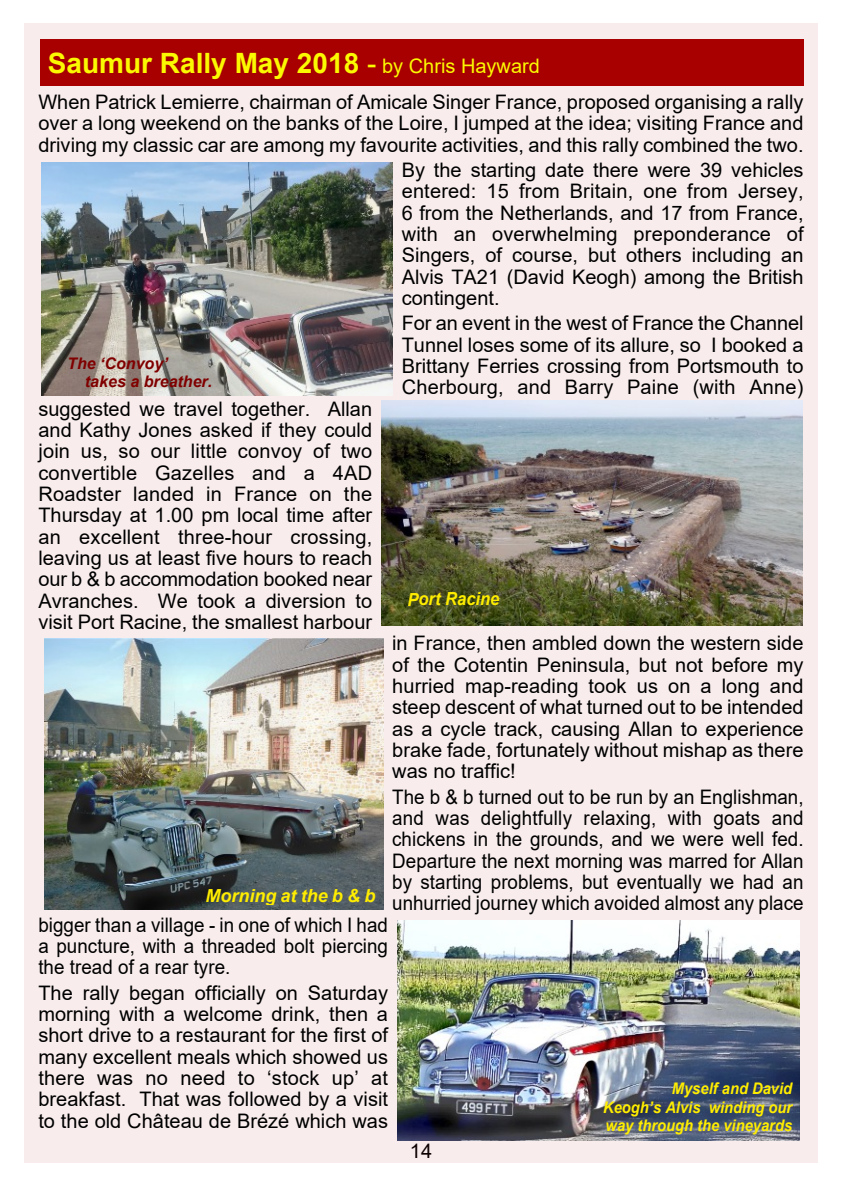
<style>
.page{position:relative;width:842px;height:1191px;background:#fff}
.page>*{position:absolute;margin:0;border:0;box-sizing:border-box;transform-origin:0 0}
.t1{font:700 28px "Arial";color:#fbf900}
.t2{font:20px/21.4px "Arial";color:#000;text-align:justify}
.t3{font:20px/21.4px "Arial";color:#000;text-align:justify;scale:.94 1}
.t4{font:italic 700 18px "Arial";color:#ffed00}
.t5{font:italic 700 18px "Arial";color:#ffed00;scale:.92 1}
.t6{font:italic 700 16px/18.4px "Arial";color:#ffed00;text-align:justify;scale:.92 1}
.t7{font:italic 700 16px/18.4px "Arial";color:#800000}
.s1{font-weight:400}
.s2{font-weight:400;font-size:20px}
</style>
<div class="page">
<div style="left:24px;top:23px;width:793px;height:1140px;background:#f8ecec"></div>
<div style="left:40px;top:39px;width:763px;height:47px;background:#a80000"></div>
<img style="left:41px;top:162px;width:352px;height:233px">
<img style="left:381px;top:401px;width:422px;height:224px">
<img style="left:45px;top:638px;width:338px;height:271px">
<img style="left:397px;top:920px;width:403px;height:220px">
<h1 class="t1" style="left:48px;top:53px;width:494px">Saumur Rally May 2018 <span class="s1">-</span> <span class="s2">by Chris Hayward</span></h1>
<p class="t2" style="left:38px;top:93px;width:767px">When Patrick Lemierre, chairman of Amicale Singer France, proposed organising a rally over a long weekend on the banks of the Loire, I jumped at the idea; visiting France and driving my classic car are among my favourite activities, and this rally combined the two.</p>
<p class="t2" style="left:402px;top:161px;width:403px">By the starting date there were 39 vehicles entered: 15 from Britain, one from Jersey, 6 from the Netherlands, and 17 from France, with an overwhelming preponderance of Singers, of course, but others including an Alvis TA21 (David Keogh) among the British contingent.</p>
<p class="t2" style="left:402px;top:314px;width:403px">For an event in the west of France the Channel Tunnel loses some of its allure, so I booked a Brittany Ferries crossing from Portsmouth to Cherbourg, and Barry Paine (with Anne)</p>
<p class="t2" style="left:38px;top:400px;width:335px">suggested we travel together. Allan and Kathy Jones asked if they could join us, so our little convoy of two convertible Gazelles and a 4AD Roadster landed in France on the Thursday at 1.00 pm local time after an excellent three-hour crossing, leaving us at least five hours to reach our b &amp; b accommodation booked near Avranches. We took a diversion to visit Port Racine, the smallest harbour</p>
<p class="t2" style="left:392px;top:634px;width:413px">in France, then ambled down the western side of the Cotentin Peninsula, but not before my hurried map-reading took us on a long and steep descent of what turned out to be intended as a cycle track, causing Allan to experience brake fade, fortunately without mishap as there was no traffic!</p>
<p class="t3" style="left:392px;top:788px;width:439px">The b &amp; b turned out to be run by an Englishman, and was delightfully relaxing, with goats and chickens in the grounds, and we were well fed.<br>Departure the next morning was marred for Allan by starting problems, but eventually we had an unhurried journey which avoided almost any place</p>
<p class="t3" style="left:38px;top:916px;width:373px">bigger than a village - in one of which I had a puncture, with a threaded bolt piercing the tread of a rear tyre.</p>
<p class="t2" style="left:38px;top:984px;width:351px">The rally began officially on Saturday morning with a welcome drink, then a short drive to a restaurant for the first of many excellent meals which showed us there was no need to ‘stock up’ at breakfast. That was followed by a visit to the old Château de Brézé which was</p>
<p class="t7" style="left:85px;top:355px;width:129px;text-indent:-18px">The ‘Convoy’ takes a breather.</p>
<p class="t5" style="left:407px;top:592px;width:102px">Port Racine</p>
<p class="t4" style="left:205px;top:889px;width:171px">Morning at the b &amp; b</p>
<p class="t6" style="left:603px;top:1080px;width:207px;text-indent:69px">Myself and David Keogh’s Alvis winding our way through the vineyards</p>
<p class="t2" style="left:410px;top:1141px;width:24px">14</p>
</div>
